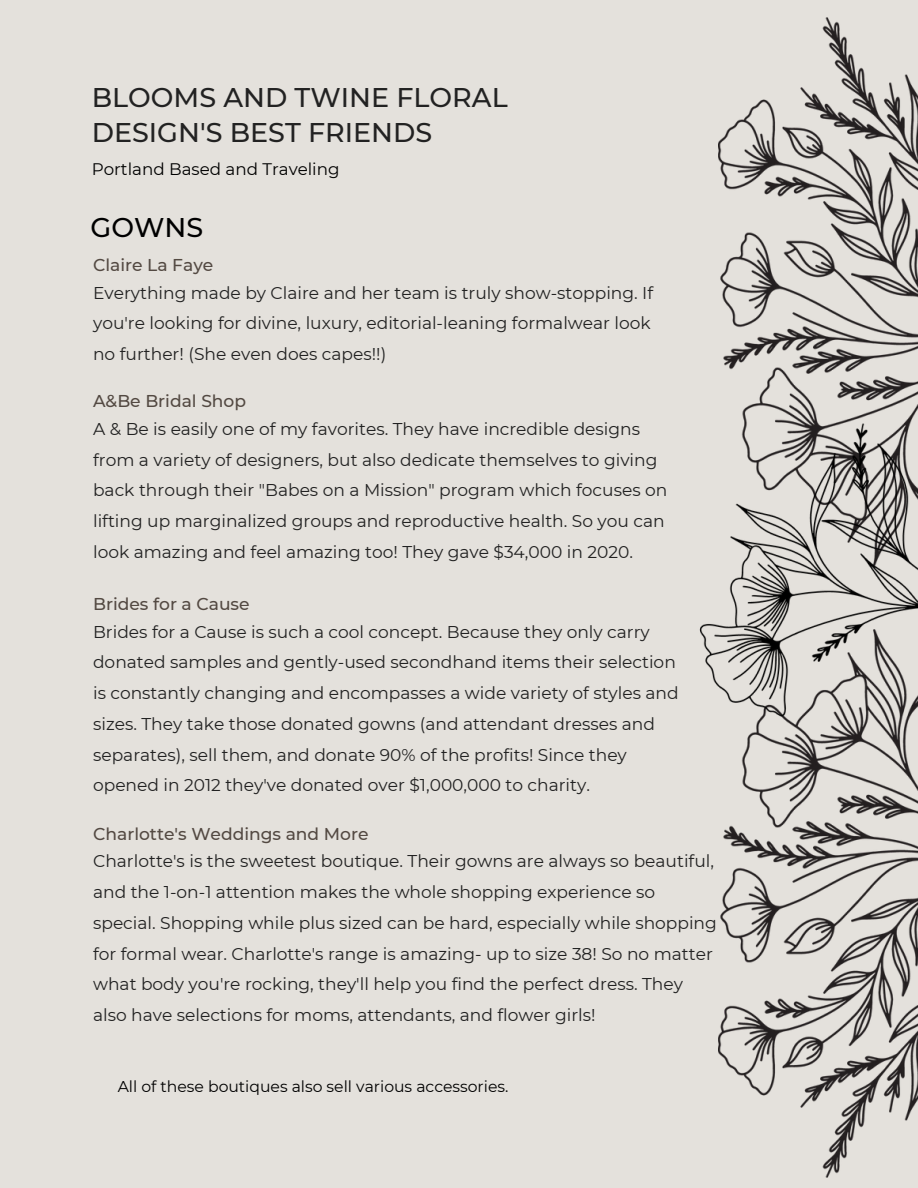
<style>
.page{position:relative;width:918px;height:1188px;background:#e4e1dc}
.page>*{position:absolute;margin:0;border:0;box-sizing:border-box;transform-origin:0 0}
.t1{font:500 27px/35px "Montserrat";color:#222}
.t2{font:500 27px "Montserrat";color:#000}
.t3{font:17.1px/30.8px "Montserrat";color:#222}
.t4{font:500 17.1px "Montserrat";color:#534942}
.t5{font:16.65px "Montserrat";color:#000}
.t6{font:15.6px "Montserrat";color:#000}
</style>
<div class="page">
<img style="left:719px;top:808px;width:199px;height:370px">
<img style="left:719px;top:17px;width:199px;height:337px">
<img style="left:699px;top:354px;width:219px;height:454px">
<p class="t1" style="left:92px;top:80px;width:417px">BLOOMS AND TWINE FLORAL<br>DESIGN'S BEST FRIENDS</p>
<p class="t5" style="left:92px;top:159px;width:249px">Portland Based and Traveling</p>
<p class="t2" style="left:91px;top:211px;width:114px">GOWNS</p>
<p class="t4" style="left:93px;top:254px;width:122px">Claire La Faye</p>
<p class="t3" style="left:93px;top:277px;width:562px">Everything made by Claire and her team is truly show-stopping. If you're looking for divine, luxury, editorial-leaning formalwear look no further! (She even does capes!!)</p>
<p class="t4" style="left:93px;top:391px;width:155px">A&amp;Be Bridal Shop</p>
<p class="t3" style="left:93px;top:413px;width:576px">A &amp; Be is easily one of my favorites. They have incredible designs from a variety of designers, but also dedicate themselves to giving back through their "Babes on a Mission" program which focuses on lifting up marginalized groups and reproductive health. So you can look amazing and feel amazing too! They gave $34,000 in 2020.</p>
<p class="t4" style="left:93px;top:593px;width:158px">Brides for a Cause</p>
<p class="t3" style="left:93px;top:616px;width:587px">Brides for a Cause is such a cool concept. Because they only carry donated samples and gently-used secondhand items their selection is constantly changing and encompasses a wide variety of styles and sizes. They take those donated gowns (and attendant dresses and separates), sell them, and donate 90% of the profits! Since they opened in 2012 they've donated over $1,000,000 to charity.</p>
<p class="t4" style="left:93px;top:823px;width:277px">Charlotte's Weddings and More</p>
<p class="t3" style="left:93px;top:846px;width:625px">Charlotte's is the sweetest boutique. Their gowns are always so beautiful, and the 1-on-1 attention makes the whole shopping experience so special. Shopping while plus sized can be hard, especially while shopping for formal wear. Charlotte's range is amazing- up to size 38! So no matter what body you're rocking, they'll help you find the perfect dress. They also have selections for moms, attendants, and flower girls!</p>
<p class="t6" style="left:118px;top:1077px;width:392px">All of these boutiques also sell various accessories.</p>
</div>
